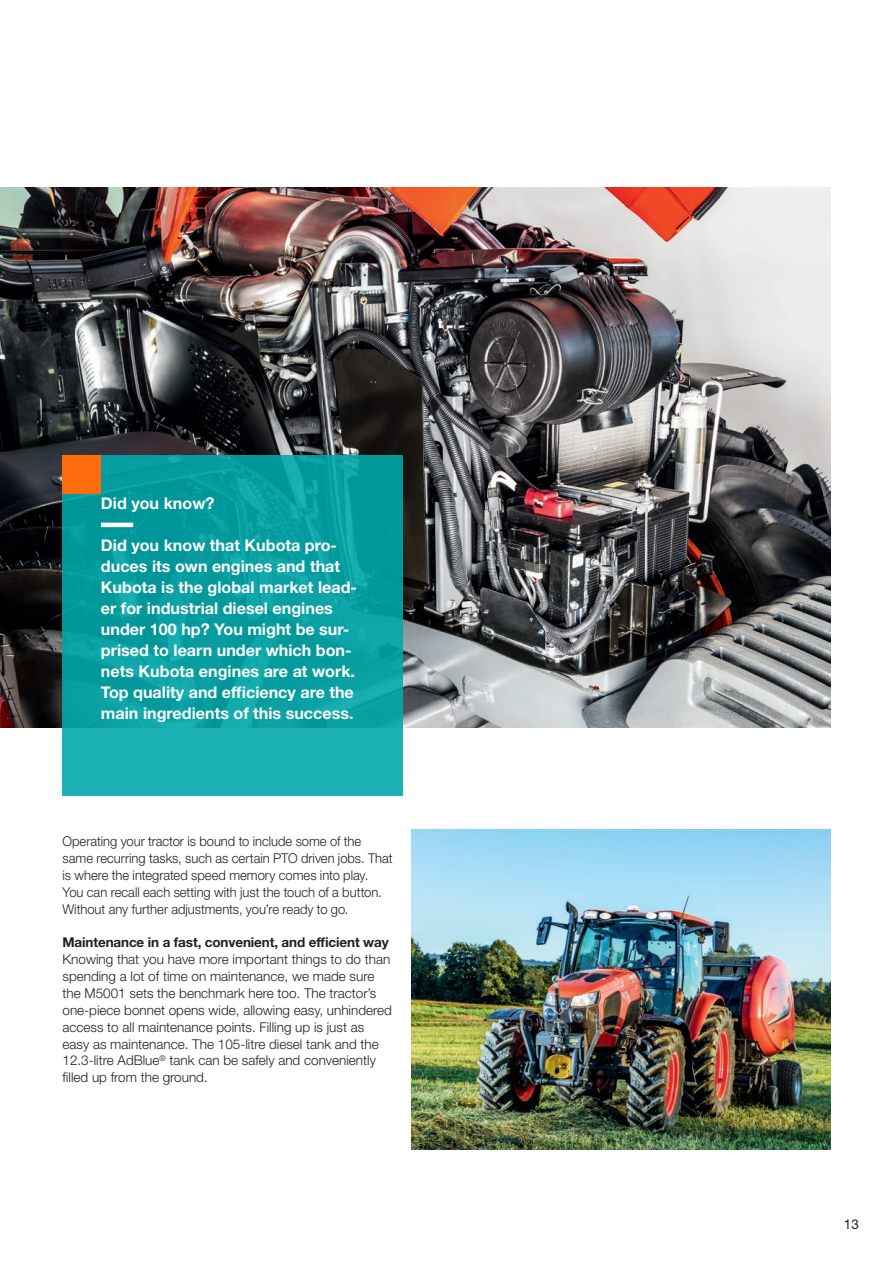
<style>
.page{position:relative;width:893px;height:1263px;background:#fff}
.page>*{position:absolute;margin:0;border:0;box-sizing:border-box;transform-origin:0 0}
.t1{font:700 16.2px/21px "Helvetica Neue LT Std";color:#fff}
.t2{font:300 13.5px/16.8px "Helvetica Neue LT Std";color:#231f20}
.t3{font:300 13.5px/16.8px "Helvetica Neue LT Std";color:#231f20;scale:.96 1}
.t4{font:700 13.5px "Helvetica Neue LT Std";letter-spacing:-.01em;color:#231f20}
.t5{font:13.5px "Helvetica Neue LT Std";color:#231f20}
</style>
<div class="page">
<img style="left:0;top:188px;width:830px;height:540px">
<img style="left:411px;top:829px;width:419px;height:321px">
<svg style="left:63px;top:455px;width:340px;height:340px;background:#0ca2a4"></svg>
<hr style="left:101px;top:523px;width:32px;height:4px;background:#fff">
<div style="left:63px;top:455px;width:38px;height:38px;background:#ff6b0d"></div>
<p class="t1" style="left:101px;top:493px;width:115px">Did you know?</p>
<p class="t1" style="left:101px;top:535px;width:258px">Did you know that Kubota pro&shy;duces its own engines and that<br>Kubota is the global market lead&shy;er for industrial diesel engines under 100 hp? You might be sur&shy;prised to learn under which bon&shy;nets Kubota engines are at work.<br>Top quality and efficiency are the main ingredients of this success.</p>
<p class="t3" style="left:63px;top:832px;width:345px">Operating your tractor is bound to include some of the same recurring tasks, such as certain PTO driven jobs. That is where the integrated speed memory comes into play.<br>You can recall each setting with just the touch of a button.<br>Without any further adjustments, you’re ready to go.</p>
<p class="t4" style="left:63px;top:934px;width:328px">Maintenance in a fast, convenient, and efficient way</p>
<p class="t2" style="left:63px;top:951px;width:331px">Knowing that you have more important things to do than spending a lot of time on maintenance, we made sure the M5001 sets the benchmark here too. The tractor’s one-piece bonnet opens wide, allowing easy, unhindered access to all maintenance points. Filling up is just as easy as maintenance. The 105-litre diesel tank and the 12.3-litre AdBlue<sup>®</sup> tank can be safely and conveniently filled up from the ground.</p>
<p class="t5" style="left:844px;top:1216px;width:17px">13</p>
</div>
